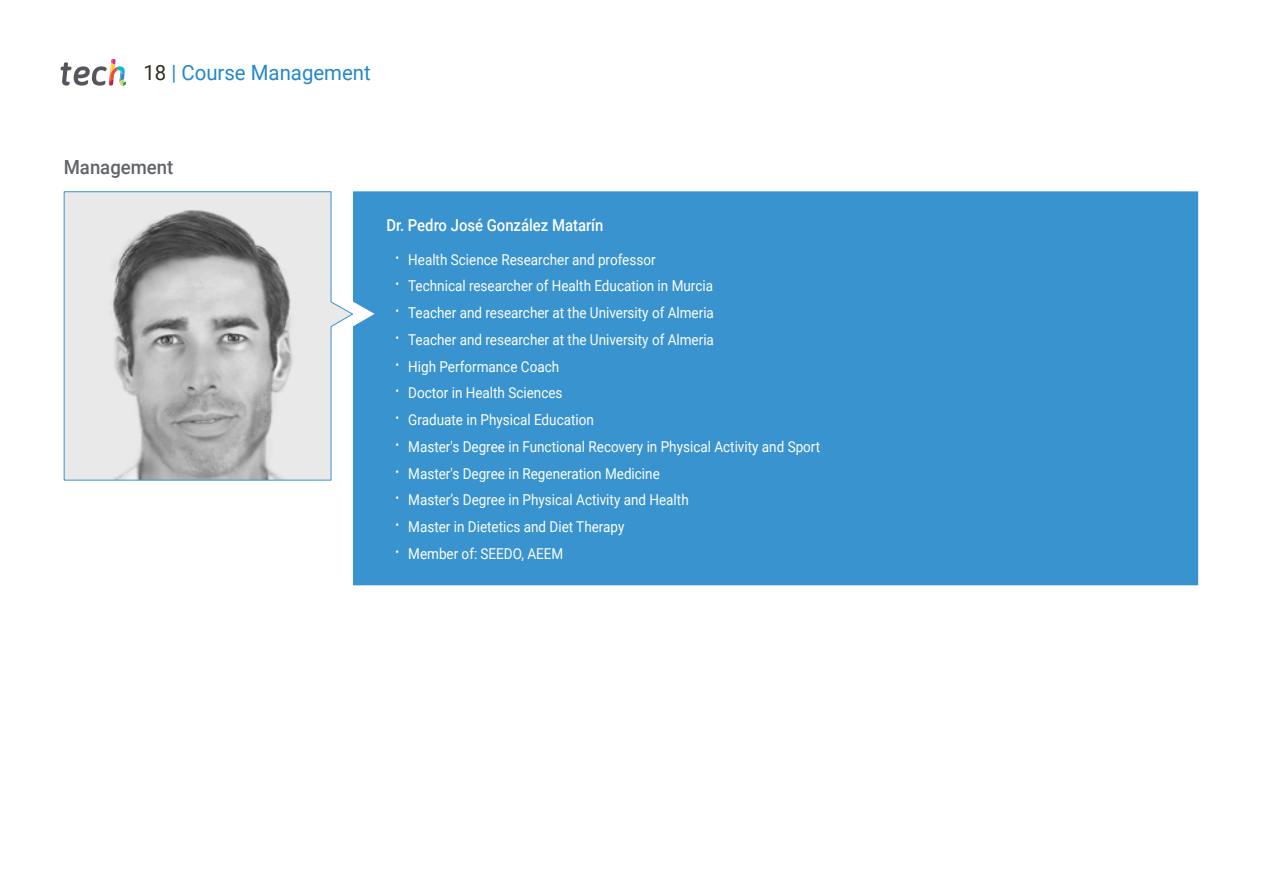
<style>
.page{position:relative;width:1263px;height:893px;background:#fff}
.page>*{position:absolute;margin:0;border:0;box-sizing:border-box;transform-origin:0 0}
.t1{font:21px "Roboto";color:#2488c9}
.t2{font:500 19.5px "Roboto";color:#61646a;scale:.95 1}
.t3{font:500 16.5px "Roboto";color:#fff;scale:.9 1}
.t4{font:15px "Roboto";color:#fff;scale:.9 1}
.s1{color:#312e20}
</style>
<div class="page">
<svg style="left:61px;top:59px;width:65px;height:27px"></svg>
<div style="left:353px;top:191px;width:845px;height:394px;background:#3893ce"></div>
<svg style="left:63px;top:191px;width:291px;height:290px;background:#c6c8c8"></svg>
<h1 class="t1" style="left:144px;top:57px;width:229px"><span class="s1">18</span> | Course Management</h1>
<h2 class="t2" style="left:64px;top:154px;width:117px">Management</h2>
<p class="t3" style="left:386px;top:213px;width:243px">Dr. Pedro José González Matarín</p>
<p class="t4" style="left:395px;top:249px;width:291px"><sup>•</sup> Health Science Researcher and professor</p>
<p class="t4" style="left:395px;top:275px;width:354px"><sup>•</sup> Technical researcher of Health Education in Murcia</p>
<p class="t4" style="left:395px;top:302px;width:355px"><sup>•</sup> Teacher and researcher at the University of Almeria</p>
<p class="t4" style="left:395px;top:329px;width:355px"><sup>•</sup> Teacher and researcher at the University of Almeria</p>
<p class="t4" style="left:395px;top:356px;width:183px"><sup>•</sup> High Performance Coach</p>
<p class="t4" style="left:395px;top:382px;width:187px"><sup>•</sup> Doctor in Health Sciences</p>
<p class="t4" style="left:395px;top:409px;width:222px"><sup>•</sup> Graduate in Physical Education</p>
<p class="t4" style="left:395px;top:436px;width:473px"><sup>•</sup> Master's Degree in Functional Recovery in Physical Activity and Sport</p>
<p class="t4" style="left:395px;top:463px;width:295px"><sup>•</sup> Master's Degree in Regeneration Medicine</p>
<p class="t4" style="left:395px;top:489px;width:327px"><sup>•</sup> Master’s Degree in Physical Activity and Health</p>
<p class="t4" style="left:395px;top:516px;width:256px"><sup>•</sup> Master in Dietetics and Diet Therapy</p>
<p class="t4" style="left:395px;top:543px;width:188px"><sup>•</sup> Member of: SEEDO, AEEM</p>
</div>
